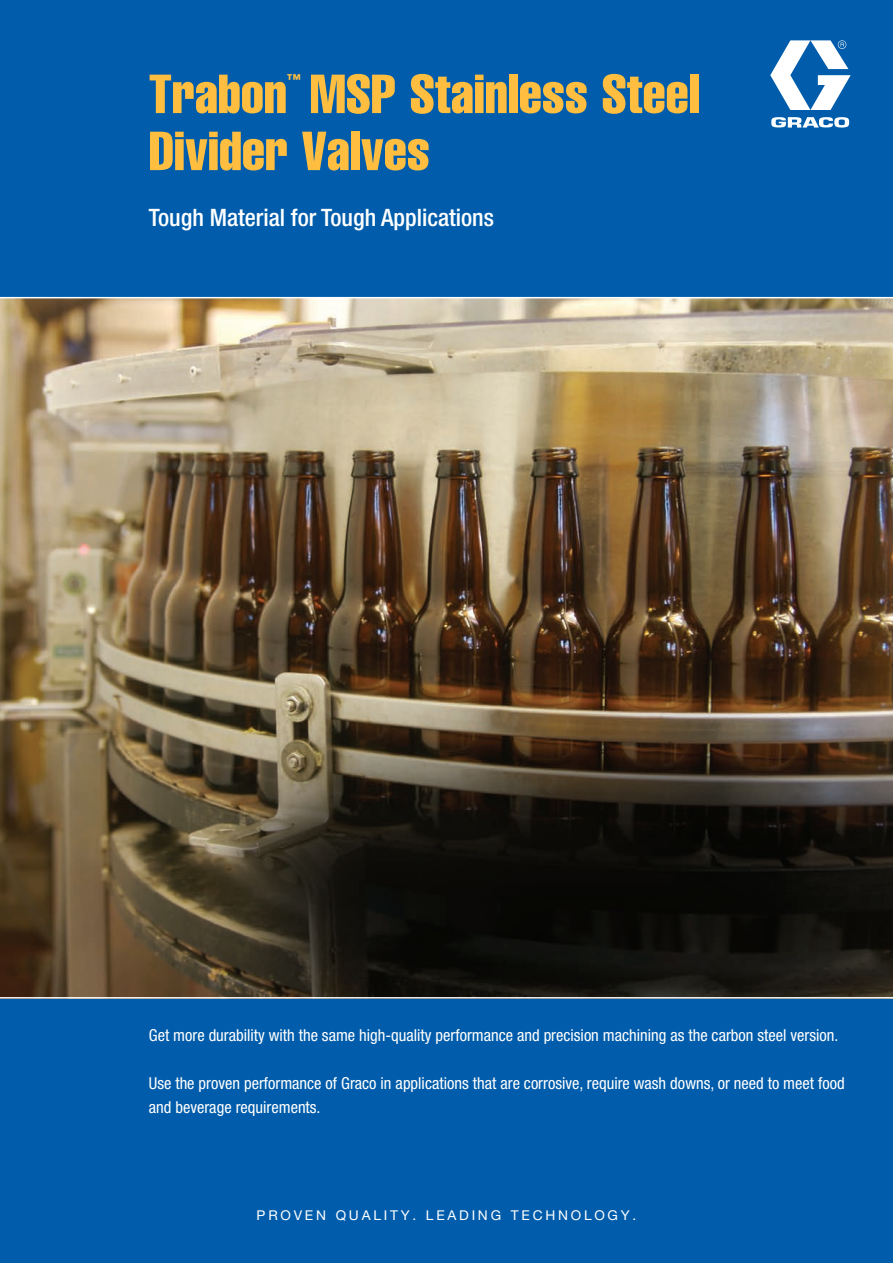
<style>
.page{position:relative;width:893px;height:1263px;background:#015dab}
.page>*{position:absolute;margin:0;border:0;box-sizing:border-box;transform-origin:0 0}
.t1{font:54px "Helvetica LT Std Comp";color:#ffbe3f}
.t2{font:500 condensed 24px "Helvetica Neue LT Std";color:#fff}
.t3{font:condensed 16.5px/24px "Helvetica Neue LT Std";color:#fff}
.t4{font:13.95px "Helvetica LT Std Comp";color:#ffbe3f}
.t5{font:13.5px "Helvetica Neue LT Std";letter-spacing:.2em;color:#fff}
</style>
<div class="page">
<img style="left:0;top:298px;width:893px;height:699px">
<hr style="left:0;top:297px;width:893px;height:1px;background:#fff">
<hr style="left:0;top:997px;width:893px;height:1px;background:#fff">
<svg style="left:770px;top:40px;width:81px;height:88px"></svg>
<h1 class="t1" style="left:149px;top:60px;width:552px">Trabon MSP Stainless Steel</h1>
<p class="t4" style="left:287px;top:70px;width:15px">™</p>
<h1 class="t1" style="left:149px;top:117px;width:282px">Divider Valves</h1>
<h2 class="t2" style="left:149px;top:203px;width:347px">Tough Material for Tough Applications</h2>
<p class="t3" style="left:149px;top:1023px;width:691px">Get more durability with the same high-quality performance and precision machining as the carbon steel version.</p>
<p class="t3" style="left:149px;top:1071px;width:697px">Use the proven performance of Graco in applications that are corrosive, require wash downs, or need to meet food and beverage requirements.</p>
<p class="t5" style="left:257px;top:1207px;width:381px">PROVEN QUALITY. LEADING TECHNOLOGY.</p>
</div>
